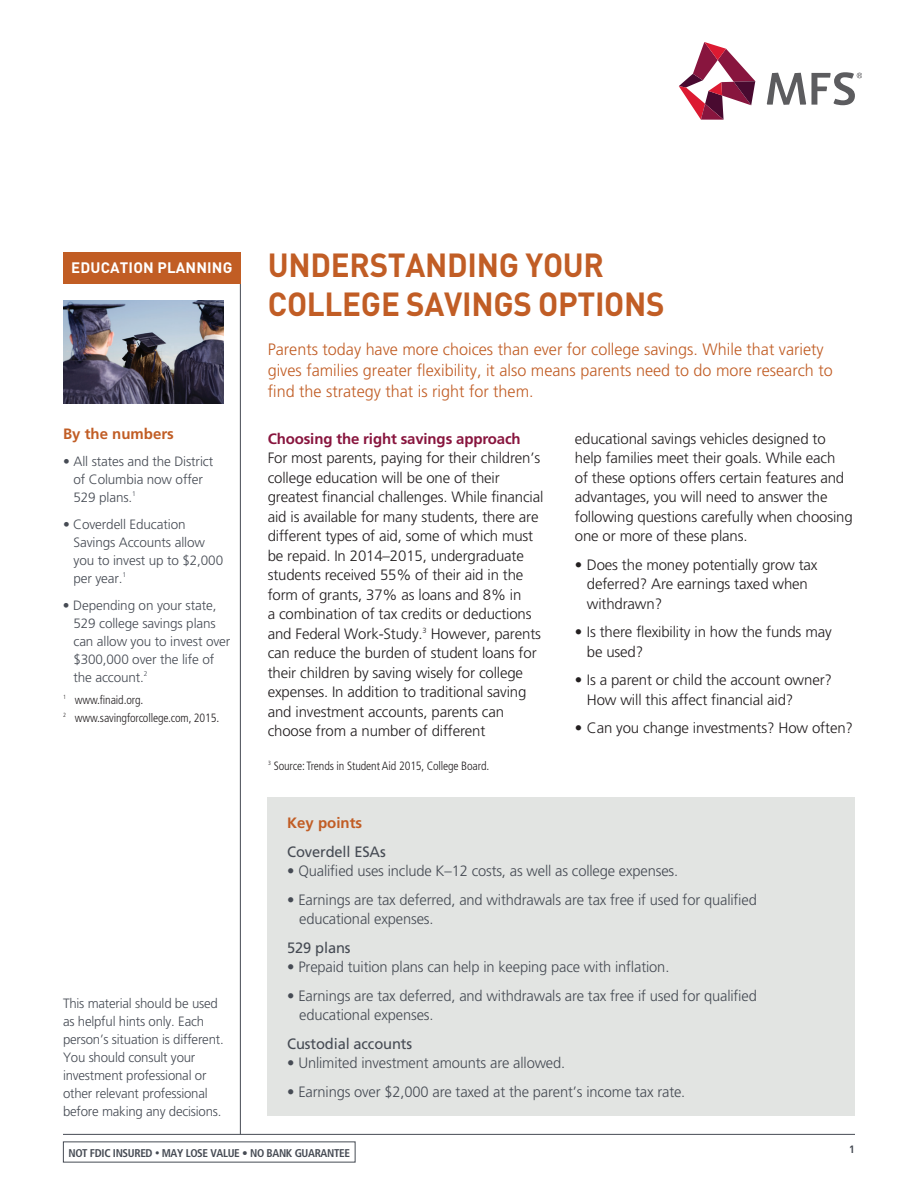
<style>
.page{position:relative;width:918px;height:1188px;background:#fff}
.page>*{position:absolute;margin:0;border:0;box-sizing:border-box;transform-origin:0 0}
.t1{font:700 33px/39px "DINOT";letter-spacing:-.01em;color:#c15d25;scale:.95 1}
.t2{font:300 16.5px/21px "Frutiger LT Std";color:#c15d25}
.t3{font:300 15px/19.5px "Frutiger LT Std";letter-spacing:-.01em;color:#231f20}
.t4{font:300 15px/19.5px "Frutiger LT Std";letter-spacing:-.01em;color:#464b54}
.t5{font:15px "Frutiger LT Std";letter-spacing:-.01em;color:#464b54}
.t6{font:700 15px "Frutiger LT Std";letter-spacing:-.01em;color:#88153e}
.t7{font:700 15px "Frutiger LT Std";color:#c15d25}
.t8{font:700 15px "DINOT";letter-spacing:.01em;color:#fff}
.t9{font:300 13.5px/18px "Frutiger LT Std";letter-spacing:-.01em;color:#464b54}
.t10{font:300 condensed 12px/18px "Frutiger LT Std";letter-spacing:-.01em;color:#231f20}
.t11{font:700 condensed 11.25px "Frutiger LT Std";letter-spacing:-.03em;color:#464b54}
.t12{font:700 10.5px "DINOT";color:#464b54}
.s1{font-size:9px}
</style>
<div class="page">
<hr style="left:63px;top:1134px;width:792px;height:1px;background:#464b54">
<hr style="left:240px;top:252px;width:1px;height:882px;background:#464b54">
<svg style="left:679px;top:42px;width:76px;height:78px"></svg>
<svg style="left:767px;top:72px;width:95px;height:33px"></svg>
<div style="left:63px;top:252px;width:178px;height:32px;background:#c15d24"></div>
<img style="left:63px;top:300px;width:160px;height:104px">
<div style="left:268px;top:797px;width:587px;height:319px;background:#e2e4e2"></div>
<p class="t8" style="left:71px;top:258px;width:163px">EDUCATION PLANNING</p>
<p class="t7" style="left:63px;top:425px;width:112px">By the numbers</p>
<p class="t9" style="left:74px;top:452px;width:141px;text-indent:-11px">• All states and the District of Columbia now offer<br>529 plans.<sup>1</sup></p>
<p class="t9" style="left:74px;top:515px;width:151px;text-indent:-11px">• Coverdell Education<br>Savings Accounts allow you to invest up to $2,000 per year.<sup>1</sup></p>
<p class="t9" style="left:73px;top:596px;width:158px;text-indent:-11px">• Depending on your state,<br>529 college savings plans can allow you to invest over $300,000 over the life of the account.<sup>2</sup></p>
<p class="t10" style="left:63px;top:691px;width:158px"><sup>1</sup> www.finaid.org.<br><sup>2</sup> www.savingforcollege.com, 2015.</p>
<p class="t9" style="left:63px;top:995px;width:162px">This material should be used as helpful hints only. Each person’s situation is different.<br>You should consult your investment professional or other relevant professional before making any decisions.</p>
<h1 class="t1" style="left:268px;top:245px;width:419px">UNDERSTANDING YOUR<br>COLLEGE SAVINGS OPTIONS</h1>
<p class="t2" style="left:268px;top:339px;width:567px">Parents today have more choices than ever for college savings. While that variety gives families greater flexibility, it also means parents need to do more research to find the strategy that is right for them.</p>
<p class="t6" style="left:268px;top:430px;width:254px">Choosing the right savings approach</p>
<p class="t3" style="left:268px;top:449px;width:277px">For most parents, paying for their children’s college education will be one of their greatest financial challenges. While financial aid is available for many students, there are different types of aid, some of which must be repaid. In 2014–2015, undergraduate students received 55% of their aid in the form of grants, 37% as loans and 8% in<br>a combination of tax credits or deductions and Federal Work-Study.<sup>3</sup> However, parents can reduce the burden of student loans for their children by saving wisely for college expenses. In addition to traditional saving and investment accounts, parents can choose from a number of different</p>
<p class="t3" style="left:575px;top:429px;width:279px">educational savings vehicles designed to help families meet their goals. While each<br>of these options offers certain features and advantages, you will need to answer the following questions carefully when choosing one or more of these plans.</p>
<p class="t3" style="left:587px;top:555px;width:232px;text-indent:-12px">• Does the money potentially grow tax deferred? Are earnings taxed when withdrawn?</p>
<p class="t3" style="left:587px;top:623px;width:246px;text-indent:-12px">• Is there flexibility in how the funds may be used?</p>
<p class="t3" style="left:587px;top:671px;width:247px;text-indent:-12px">• Is a parent or child the account owner?<br>How will this affect financial aid?</p>
<p class="t3" style="left:575px;top:719px;width:280px">• Can you change investments? How often?</p>
<p class="t10" style="left:268px;top:757px;width:223px"><sup>3</sup> Source: Trends in Student Aid 2015, College Board.</p>
<p class="t7" style="left:287px;top:814px;width:77px">Key points</p>
<p class="t5" style="left:287px;top:842px;width:100px">Coverdell ESAs</p>
<p class="t4" style="left:287px;top:861px;width:392px">• Qualified uses include K–12 costs, as well as college expenses.</p>
<p class="t4" style="left:299px;top:890px;width:459px;text-indent:-12px">• Earnings are tax deferred, and withdrawals are tax free if used for qualified educational expenses.</p>
<p class="t5" style="left:287px;top:938px;width:65px">529 plans</p>
<p class="t4" style="left:287px;top:957px;width:384px">• Prepaid tuition plans can help in keeping pace with inflation.</p>
<p class="t4" style="left:299px;top:986px;width:459px;text-indent:-12px">• Earnings are tax deferred, and withdrawals are tax free if used for qualified educational expenses.</p>
<p class="t5" style="left:287px;top:1034px;width:126px">Custodial accounts</p>
<p class="t4" style="left:287px;top:1053px;width:280px">• Unlimited investment amounts are allowed.</p>
<p class="t4" style="left:287px;top:1082px;width:400px">• Earnings over $2,000 are taxed at the parent’s income tax rate.</p>
<p class="t11" style="left:68px;top:1147px;width:283px">NOT FDIC INSURED <span class="s1">•</span> MAY LOSE VALUE • NO BANK GUARANTEE</p>
<p class="t12" style="left:849px;top:1142px;width:7px">1</p>
</div>
